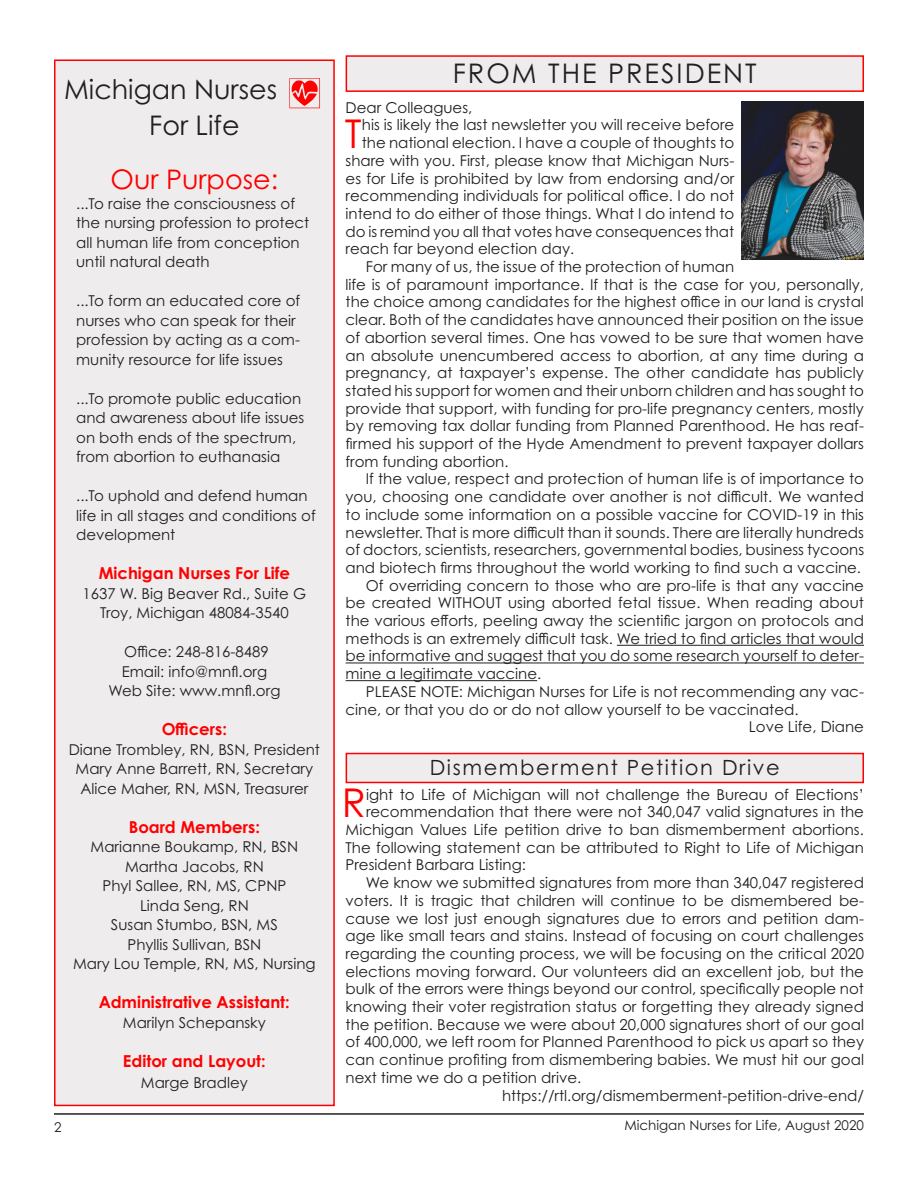
<style>
.page{position:relative;width:918px;height:1188px;background:#fff}
.page>*{position:absolute;margin:0;border:0;box-sizing:border-box;transform-origin:0 0}
.t1{font:39.6px "Century Gothic Pro";color:#f00}
.t2{font:27px/36px "Century Gothic Pro";color:#231f20}
.t3{font:27px "Century Gothic Pro";letter-spacing:.075em;color:#231f20}
.t4{font:27px "Century Gothic Pro";color:#f00}
.t5{font:21px "Century Gothic Pro";letter-spacing:.075em;color:#231f20}
.t6{font:700 16.5px "Century Gothic Pro";color:#f00}
.t7{font:15px/17.7px "Century Gothic Pro";color:#231f20}
.t8{font:13.5px "Century Gothic Pro";color:#231f20}
</style>
<div class="page">
<hr style="left:54px;top:1113px;width:810px;height:2px;background:#231f20">
<hr style="left:617px;top:645px;width:247px;height:1px;background:#231f20">
<hr style="left:346px;top:663px;width:518px;height:1px;background:#231f20">
<hr style="left:346px;top:680px;width:191px;height:1px;background:#231f20">
<div style="left:54px;top:59px;width:281px;height:1047px;background:#eeeced;border:2px solid #f00"></div>
<img style="left:289px;top:78px;width:31px;height:31px">
<img style="left:741px;top:102px;width:123px;height:158px">
<div style="left:346px;top:55px;width:518px;height:37px;background:#eeeced;border:2px solid #f00"></div>
<div style="left:346px;top:753px;width:518px;height:30px;background:#eeeced;border:2px solid #f00"></div>
<p class="t2" style="left:149px;top:71px;width:130px;text-indent:-85px">Michigan Nurses<br>For Life</p>
<p class="t4" style="left:111px;top:163px;width:169px">Our Purpose:</p>
<p class="t7" style="left:76px;top:193px;width:235px;line-height:19.5px">...To raise the consciousness of the nursing profession to protect all human life from conception until natural death</p>
<p class="t7" style="left:76px;top:291px;width:226px;line-height:19.5px">...To form an educated core of nurses who can speak for their profession by acting as a com&shy;munity resource for life issues</p>
<p class="t7" style="left:76px;top:388px;width:230px;line-height:19.5px">...To promote public education and awareness about life issues on both ends of the spectrum, from abortion to euthanasia</p>
<p class="t7" style="left:76px;top:486px;width:241px;line-height:19.5px">...To uphold and defend human life in all stages and conditions of development</p>
<p class="t6" style="left:99px;top:563px;width:193px">Michigan Nurses For Life</p>
<p class="t7" style="left:83px;top:584px;width:225px">1637 W. Big Beaver Rd., Suite G</p>
<p class="t7" style="left:100px;top:604px;width:190px">Troy, Michigan 48084-3540</p>
<p class="t7" style="left:124px;top:643px;width:146px">Office: 248-816-8489</p>
<p class="t7" style="left:122px;top:662px;width:147px">Email: info@mnfl.org</p>
<p class="t7" style="left:108px;top:682px;width:174px">Web Site: www.mnfl.org</p>
<p class="t6" style="left:162px;top:719px;width:67px">Officers:</p>
<p class="t7" style="left:69px;top:740px;width:253px">Diane Trombley, RN, BSN, President</p>
<p class="t7" style="left:76px;top:760px;width:239px">Mary Anne Barrett, RN, Secretary</p>
<p class="t7" style="left:80px;top:779px;width:230px">Alice Maher, RN, MSN, Treasurer</p>
<p class="t6" style="left:129px;top:817px;width:133px">Board Members:</p>
<p class="t7" style="left:91px;top:838px;width:209px">Marianne Boukamp, RN, BSN</p>
<p class="t7" style="left:125px;top:857px;width:140px">Martha Jacobs, RN</p>
<p class="t7" style="left:102px;top:877px;width:185px">Phyl Sallee, RN, MS, CPNP</p>
<p class="t7" style="left:140px;top:896px;width:110px">Linda Seng, RN</p>
<p class="t7" style="left:111px;top:916px;width:168px">Susan Stumbo, BSN, MS</p>
<p class="t7" style="left:127px;top:935px;width:135px">Phyllis Sullivan, BSN</p>
<p class="t7" style="left:73px;top:955px;width:244px">Mary Lou Temple, RN, MS, Nursing</p>
<p class="t6" style="left:99px;top:992px;width:192px">Administrative Assistant:</p>
<p class="t7" style="left:123px;top:1013px;width:144px">Marilyn Schepansky</p>
<p class="t6" style="left:123px;top:1051px;width:144px">Editor and Layout:</p>
<p class="t7" style="left:141px;top:1073px;width:108px">Marge Bradley</p>
<p class="t3" style="left:453px;top:56px;width:305px">FROM THE PRESIDENT</p>
<p class="t7" style="left:346px;top:98px;width:128px">Dear Colleagues,</p>
<p class="t1" style="left:345px;top:110px;width:18px">T</p>
<p class="t7" style="left:362px;top:116px;width:374px">his is likely the last newsletter you will receive before</p>
<p class="t7" style="left:362px;top:134px;width:374px">the national election. I have a couple of thoughts to</p>
<p class="t7" style="left:346px;top:151px;width:390px">share with you. First, please know that Michigan Nurs-</p>
<p class="t7" style="left:346px;top:169px;width:390px">es for Life is prohibited by law from endorsing and/or</p>
<p class="t7" style="left:346px;top:187px;width:390px">recommending individuals for political office. I do not</p>
<p class="t7" style="left:346px;top:205px;width:390px">intend to do either of those things. What I do intend to</p>
<p class="t7" style="left:346px;top:222px;width:390px">do is remind you all that votes have consequences that</p>
<p class="t7" style="left:346px;top:240px;width:230px">reach far beyond election day.</p>
<p class="t7" style="left:346px;top:258px;width:520px;text-indent:20px">For many of us, the issue of the protection of human<br>life is of paramount importance. If that is the case for you, personally, the choice among candidates for the highest office in our land is crystal clear. Both of the candidates have announced their position on the issue of abortion several times. One has vowed to be sure that women have an absolute unencumbered access to abortion, at any time during a pregnancy, at taxpayer’s expense. The other candidate has publicly stated his support for women and their unborn children and has sought to provide that support, with funding for pro-life pregnancy centers, mostly by removing tax dollar funding from Planned Parenthood. He has reaf&shy;firmed his support of the Hyde Amendment to prevent taxpayer dollars from funding abortion.</p>
<p class="t7" style="left:346px;top:470px;width:520px;text-align:justify;text-indent:20px">If the value, respect and protection of human life is of importance to you, choosing one candidate over another is not difficult. We wanted to include some information on a possible vaccine for COVID-19 in this newsletter. That is more difficult than it sounds. There are literally hundreds of doctors, scientists, researchers, governmental bodies, business tycoons and biotech firms throughout the world working to find such a vaccine.</p>
<p class="t7" style="left:346px;top:576px;width:520px;text-align:justify;text-indent:20px">Of overriding concern to those who are pro-life is that any vaccine be created WITHOUT using aborted fetal tissue. When reading about the various efforts, peeling away the scientific jargon on protocols and methods is an extremely difficult task. We tried to find articles that would be informative and suggest that you do some research yourself to deter&shy;mine a legitimate vaccine.</p>
<p class="t7" style="left:346px;top:682px;width:520px;text-indent:20px">PLEASE NOTE: Michigan Nurses for Life is not recommending any vac&shy;cine, or that you do or do not allow yourself to be vaccinated.</p>
<p class="t7" style="left:749px;top:718px;width:117px">Love Life, Diane</p>
<p class="t5" style="left:430px;top:754px;width:352px">Dismemberment Petition Drive</p>
<p class="t1" style="left:342px;top:779px;width:26px">R</p>
<p class="t7" style="left:366px;top:785px;width:499px">ight to Life of Michigan will not challenge the Bureau of Elections’</p>
<p class="t7" style="left:366px;top:803px;width:499px">recommendation that there were not 340,047 valid signatures in the</p>
<p class="t7" style="left:346px;top:821px;width:520px">Michigan Values Life petition drive to ban dismemberment abortions.</p>
<p class="t7" style="left:346px;top:838px;width:520px">The following statement can be attributed to Right to Life of Michigan</p>
<p class="t7" style="left:346px;top:856px;width:182px">President Barbara Listing:</p>
<p class="t7" style="left:346px;top:874px;width:520px;text-align:justify;text-indent:20px">We know we submitted signatures from more than 340,047 registered voters. It is tragic that children will continue to be dismembered be&shy;cause we lost just enough signatures due to errors and petition dam&shy;age like small tears and stains. Instead of focusing on court challenges regarding the counting process, we will be focusing on the critical 2020 elections moving forward. Our volunteers did an excellent job, but the bulk of the errors were things beyond our control, specifically people not knowing their voter registration status or forgetting they already signed the petition. Because we were about 20,000 signatures short of our goal of 400,000, we left room for Planned Parenthood to pick us apart so they can continue profiting from dismembering babies. We must hit our goal next time we do a petition drive.</p>
<p class="t7" style="left:502px;top:1087px;width:363px">https://rtl.org/dismemberment-petition-drive-end/</p>
<p class="t8" style="left:54px;top:1119px;width:9px">2</p>
<p class="t8" style="left:624px;top:1117px;width:241px">Michigan Nurses for Life, August 2020</p>
</div>
